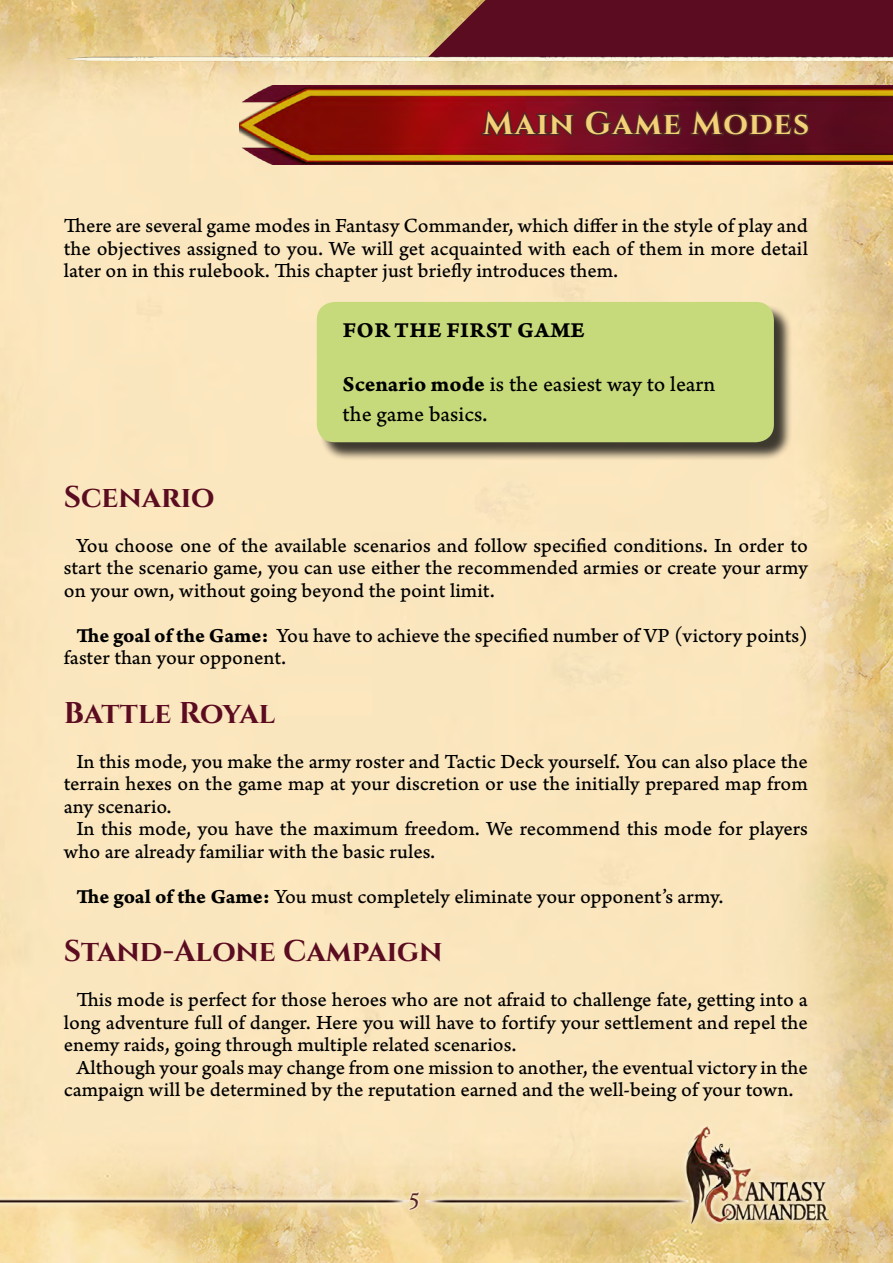
<style>
.page{position:relative;width:893px;height:1263px;background:#fff}
.page>*{position:absolute;margin:0;border:0;box-sizing:border-box;transform-origin:0 0}
.t1{font:700 31.5px "Cinzel";letter-spacing:.05em;color:#f4d177}
.t2{font:700 30px "Cinzel";color:#5b0c21}
.t3{font:500 27px "Ringbear";color:#532524}
.t4{font:22.5px/30px "Arno Pro Caption";color:#000}
.t5{font:22.5px "Arno Pro Bold Caption";letter-spacing:.015em;color:#000}
.t6{font:21px/22.5px "Arno Pro Caption";color:#000;text-align:justify}
.s1{font-family:"Arno Pro Bold Caption"}
</style>
<div class="page">
<img style="left:0;top:0;width:893px;height:1263px">
<img style="left:0;top:1120px;width:833px;height:103px">
<svg style="left:427px;top:0;width:466px;height:45px;background:#641926"></svg>
<img style="left:0;top:45px;width:893px;height:29px">
<img style="left:239px;top:85px;width:654px;height:80px">
<svg style="left:407px;top:1182px;width:15px;height:36px"></svg>
<svg style="left:480px;top:108px;width:96px;height:81px;background:#a65b4a"></svg>
<svg style="left:583px;top:108px;width:228px;height:83px;background:#965f50"></svg>
<div style="left:319px;top:304px;width:473px;height:157px;background:#000;opacity:.75"></div>
<div style="left:317px;top:302px;width:457px;height:140px;background:#c7da7b;border-radius:18px"></div>
<h1 class="t1" style="left:483px;top:104px;width:328px">Main Game Modes</h1>
<p class="t6" style="left:64px;top:216px;width:746px">There are several game modes in Fantasy Commander, which differ in the style of play and the objectives assigned to you. We will get acquainted with each of them in more detail later on in this rulebook. This chapter just briefly introduces them.</p>
<p class="t5" style="left:343px;top:317px;width:244px">FOR THE FIRST GAME</p>
<p class="t4" style="left:343px;top:370px;width:374px"><span class="s1">Scenario mode</span> is the easiest way to learn the game basics.</p>
<h2 class="t2" style="left:64px;top:478px;width:152px">Scenario</h2>
<p class="t6" style="left:64px;top:535px;width:746px;text-indent:13px">You choose one of the available scenarios and follow specified conditions. In order to start the scenario game, you can use either the recommended armies or create your army on your own, without going beyond the point limit.</p>
<p class="t6" style="left:64px;top:625px;width:746px;text-indent:13px"><span class="s1">The goal of the Game:</span> You have to achieve the specified number of VP (victory points) faster than your opponent.</p>
<h2 class="t2" style="left:64px;top:694px;width:213px">Battle Royal</h2>
<p class="t6" style="left:64px;top:751px;width:746px;text-indent:13px">In this mode, you make the army roster and Tactic Deck yourself. You can also place the terrain hexes on the game map at your discretion or use the initially prepared map from any scenario.</p>
<p class="t6" style="left:64px;top:819px;width:746px;text-indent:13px">In this mode, you have the maximum freedom. We recommend this mode for players who are already familiar with the basic rules.</p>
<p class="t6" style="left:77px;top:886px;width:648px"><span class="s1">The goal of the Game:</span> You must completely eliminate your opponent’s army.</p>
<h2 class="t2" style="left:64px;top:933px;width:380px">Stand-Alone Campaign</h2>
<p class="t6" style="left:64px;top:990px;width:746px;text-indent:13px">This mode is perfect for those heroes who are not afraid to challenge fate, getting into a long adventure full of danger. Here you will have to fortify your settlement and repel the enemy raids, going through multiple related scenarios.</p>
<p class="t6" style="left:64px;top:1057px;width:746px;text-indent:13px">Although your goals may change from one mission to another, the eventual victory in the campaign will be determined by the reputation earned and the well-being of your town.</p>
<p class="t3" style="left:408px;top:1181px;width:15px">5</p>
</div>
